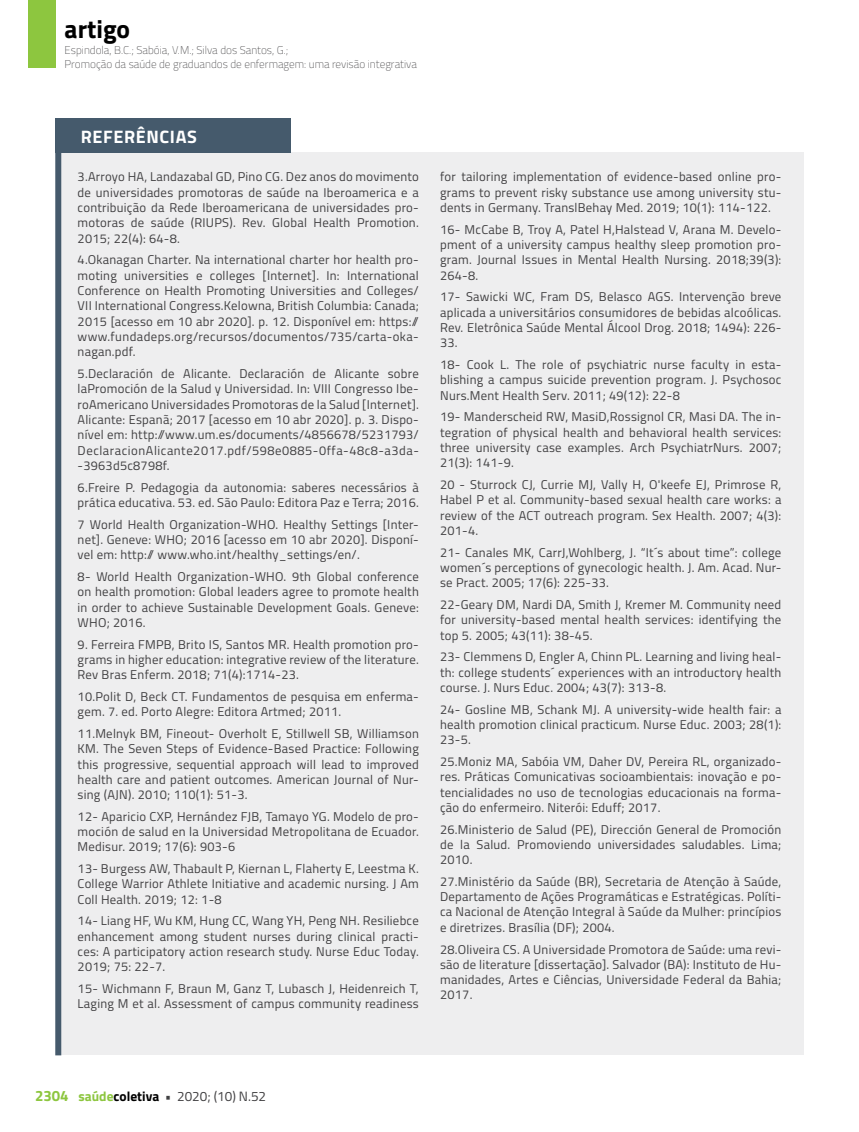
<style>
.page{position:relative;width:859px;height:1132px;background:#fff}
.page>*{position:absolute;margin:0;border:0;box-sizing:border-box;transform-origin:0 0}
.t1{font:700 25.5px "Titillium";color:#000}
.t2{font:700 18px "Titillium";letter-spacing:.035em;color:#fff}
.t3{font:13.5px "Titillium";color:#414042}
.t4{font:12.75px/15.3px "Titillium";letter-spacing:.02em;color:#414042;text-align:justify}
.t5{font:100 11.25px/13.5px "Titillium";color:#414042}
.s1{font-weight:700;font-size:15px;color:#8dc63f}
.s2{font-weight:700;color:#8dc63f}
.s3{font-weight:700;color:#000}
.s4{font-weight:700}
</style>
<div class="page">
<div style="left:28px;top:0;width:27px;height:68px;background:#8dc63f"></div>
<div style="left:61px;top:152px;width:743px;height:902px;background:#eeeeef"></div>
<div style="left:55px;top:118px;width:236px;height:35px;background:#455a6c"></div>
<div style="left:55px;top:134px;width:6px;height:920px;background:#455a6c"></div>
<h1 class="t1" style="left:65px;top:10px;width:67px">artigo</h1>
<p class="t5" style="left:65px;top:43px;width:354px">Espindola, B.C.; Sabóia, V.M.; Silva dos Santos, G.;<br>Promoção da saúde de graduandos de enfermagem: uma revisão integrativa</p>
<h2 class="t2" style="left:81px;top:123px;width:117px">REFERÊNCIAS</h2>
<p class="t4" style="left:78px;top:169px;width:343px">3.Arroyo HA, Landazabal GD, Pino CG. Dez anos do movimento de universidades promotoras de saúde na Iberoamerica e a contribuição da Rede Iberoamericana de universidades pro&shy;motoras de saúde (RIUPS). Rev. Global Health Promotion.<br>2015; 22(4): 64-8.</p>
<p class="t4" style="left:78px;top:251px;width:343px">4.Okanagan Charter. Na international charter hor health pro&shy;moting universities e colleges [Internet]. In: International Conference on Health Promoting Universities and Colleges/ VII International Congress.Kelowna, British Columbia: Canada; 2015 [acesso em 10 abr 2020]. p. 12. Disponível em: https:// www.fundadeps.org/recursos/documentos/735/carta-oka&shy;nagan.pdf.</p>
<p class="t4" style="left:78px;top:365px;width:343px">5.Declaración de Alicante. Declaración de Alicante sobre laPromoción de la Salud y Universidad. In: VIII Congresso Ibe&shy;roAmericano Universidades Promotoras de la Salud [Internet].<br>Alicante: Espanã; 2017 [acesso em 10 abr 2020]. p. 3. Dispo&shy;nível em: http://www.um.es/documents/4856678/5231793/ DeclaracionAlicante2017.pdf/598e0885-0ffa-48c8-a3da--3963d5c8798f.</p>
<p class="t4" style="left:78px;top:478px;width:343px">6.Freire P. Pedagogia da autonomia: saberes necessários à prática educativa. 53. ed. São Paulo: Editora Paz e Terra; 2016.</p>
<p class="t4" style="left:78px;top:515px;width:343px">7 World Health Organization-WHO. Healthy Settings [Inter&shy;net]. Geneve: WHO; 2016 [acesso em 10 abr 2020]. Disponí&shy;vel em: http:// www.who.int/healthy_settings/en/.</p>
<p class="t4" style="left:78px;top:568px;width:343px">8- World Health Organization-WHO. 9th Global conference on health promotion: Global leaders agree to promote health in order to achieve Sustainable Development Goals. Geneve:<br>WHO; 2016.</p>
<p class="t4" style="left:78px;top:635px;width:343px">9. Ferreira FMPB, Brito IS, Santos MR. Health promotion pro&shy;grams in higher education: integrative review of the literature.<br>Rev Bras Enferm. 2018; 71(4):1714-23.</p>
<p class="t4" style="left:78px;top:688px;width:343px">10.Polit D, Beck CT. Fundamentos de pesquisa em enferma&shy;gem. 7. ed. Porto Alegre: Editora Artmed; 2011.</p>
<p class="t4" style="left:78px;top:725px;width:343px">11.Melnyk BM, Fineout- Overholt E, Stillwell SB, Williamson KM. The Seven Steps of Evidence-Based Practice: Following this progressive, sequential approach will lead to improved health care and patient outcomes. American Journal of Nur&shy;sing (AJN). 2010; 110(1): 51-3.</p>
<p class="t4" style="left:78px;top:807px;width:343px">12- Aparicio CXP, Hernández FJB, Tamayo YG. Modelo de pro&shy;moción de salud en la Universidad Metropolitana de Ecuador.<br>Medisur. 2019; 17(6): 903-6</p>
<p class="t4" style="left:78px;top:860px;width:343px">13- Burgess AW, Thabault P, Kiernan L, Flaherty E, Leestma K.<br>College Warrior Athlete Initiative and academic nursing. J Am Coll Health. 2019; 12: 1-8</p>
<p class="t4" style="left:78px;top:912px;width:343px">14- Liang HF, Wu KM, Hung CC, Wang YH, Peng NH. Resiliebce enhancement among student nurses during clinical practi&shy;ces: A participatory action research study. Nurse Educ Today.<br>2019; 75: 22-7.</p>
<p class="t4" style="left:78px;top:980px;width:343px">15- Wichmann F, Braun M, Ganz T, Lubasch J, Heidenreich T,<br>Laging M et al. Assessment of campus community readiness</p>
<p class="t4" style="left:440px;top:169px;width:343px">for tailoring implementation of evidence-based online pro&shy;grams to prevent risky substance use among university stu&shy;dents in Germany. TranslBehay Med. 2019; 10(1): 114-122.</p>
<p class="t4" style="left:440px;top:221px;width:343px">16- McCabe B, Troy A, Patel H,Halstead V, Arana M. Develo&shy;pment of a university campus healthy sleep promotion pro&shy;gram. Journal Issues in Mental Health Nursing. 2018;39(3):<br>264-8.</p>
<p class="t4" style="left:440px;top:288px;width:343px">17- Sawicki WC, Fram DS, Belasco AGS. Intervenção breve aplicada a universitários consumidores de bebidas alcoólicas.<br>Rev. Eletrônica Saúde Mental Álcool Drog. 2018; 1494): 226- 33.</p>
<p class="t4" style="left:440px;top:356px;width:343px">18- Cook L. The role of psychiatric nurse faculty in esta&shy;blishing a campus suicide prevention program. J. Psychosoc Nurs.Ment Health Serv. 2011; 49(12): 22-8</p>
<p class="t4" style="left:440px;top:408px;width:343px">19- Manderscheid RW, MasiD,Rossignol CR, Masi DA. The in&shy;tegration of physical health and behavioral health services: three university case examples. Arch PsychiatrNurs. 2007; 21(3): 141-9.</p>
<p class="t4" style="left:440px;top:476px;width:343px">20 - Sturrock CJ, Currie MJ, Vally H, O'keefe EJ, Primrose R, Habel P et al. Community-based sexual health care works: a review of the ACT outreach program. Sex Health. 2007; 4(3):<br>201-4.</p>
<p class="t4" style="left:440px;top:543px;width:343px">21- Canales MK, CarrJ,Wohlberg, J. “It´s about time”: college women´s perceptions of gynecologic health. J. Am. Acad. Nur&shy;se Pract. 2005; 17(6): 225-33.</p>
<p class="t4" style="left:440px;top:596px;width:343px">22-Geary DM, Nardi DA, Smith J, Kremer M. Community need for university-based mental health services: identifying the top 5. 2005; 43(11): 38-45.</p>
<p class="t4" style="left:440px;top:648px;width:343px">23- Clemmens D, Engler A, Chinn PL. Learning and living heal&shy;th: college students´ experiences with an introductory health course. J. Nurs Educ. 2004; 43(7): 313-8.</p>
<p class="t4" style="left:440px;top:700px;width:343px">24- Gosline MB, Schank MJ. A university-wide health fair: a health promotion clinical practicum. Nurse Educ. 2003; 28(1):<br>23-5.</p>
<p class="t4" style="left:440px;top:753px;width:343px">25.Moniz MA, Sabóia VM, Daher DV, Pereira RL, organizado&shy;res. Práticas Comunicativas socioambientais: inovação e po&shy;tencialidades no uso de tecnologias educacionais na forma&shy;ção do enfermeiro. Niterói: Eduff; 2017.</p>
<p class="t4" style="left:440px;top:820px;width:343px">26.Ministerio de Salud (PE), Dirección General de Promoción de la Salud. Promoviendo universidades saludables. Lima; 2010.</p>
<p class="t4" style="left:440px;top:872px;width:343px">27.Ministério da Saúde (BR), Secretaria de Atenção à Saúde, Departamento de Ações Programáticas e Estratégicas. Políti&shy;ca Nacional de Atenção Integral à Saúde da Mulher: princípios e diretrizes. Brasília (DF); 2004.</p>
<p class="t4" style="left:440px;top:940px;width:343px">28.Oliveira CS. A Universidade Promotora de Saúde: uma revi&shy;são de literature [dissertação]. Salvador (BA): Instituto de Hu&shy;manidades, Artes e Ciências, Universidade Federal da Bahia; 2017.</p>
<p class="t3" style="left:35px;top:1086px;width:233px"><span class="s1">2304</span> <span class="s2">saúde</span><span class="s3">coletiva</span> <span class="s4">•</span> 2020; (10) N.52</p>
</div>
